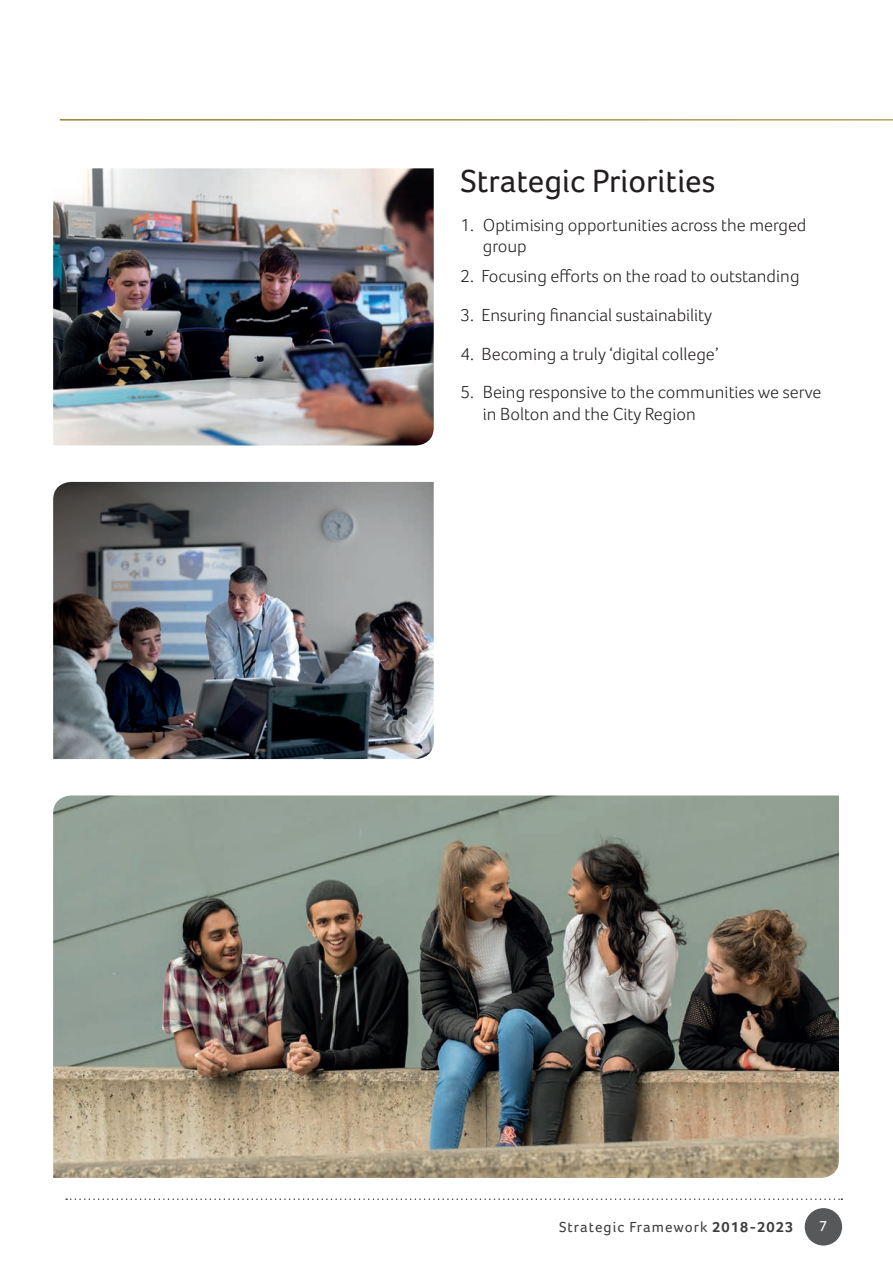
<style>
.page{position:relative;width:893px;height:1263px;background:#fff}
.page>*{position:absolute;margin:0;border:0;box-sizing:border-box;transform-origin:0 0}
.t1{font:33px "Foco";color:#231f20}
.t2{font:300 18px/21.6px "Foco";color:#231f20}
.t3{font:15px "Foco";letter-spacing:.07em;color:#3e3e3f}
.t4{font:15px "Foco";color:#fff}
.s1{font-weight:700}
</style>
<div class="page">
<img style="left:53px;top:168px;width:381px;height:277px">
<img style="left:53px;top:482px;width:381px;height:277px">
<img style="left:53px;top:795px;width:786px;height:383px">
<div style="left:805px;top:1208px;width:37px;height:37px;background:#57585a;border-radius:50%"></div>
<svg style="left:66px;top:1198px;width:776px;height:2px"></svg>
<h1 class="t1" style="left:460px;top:162px;width:257px">Strategic Priorities</h1>
<p class="t2" style="left:483px;top:214px;width:325px;text-indent:-22px">1. Optimising opportunities across the merged group</p>
<p class="t2" style="left:460px;top:265px;width:341px">2. Focusing efforts on the road to outstanding</p>
<p class="t2" style="left:460px;top:304px;width:253px">3. Ensuring financial sustainability</p>
<p class="t2" style="left:460px;top:343px;width:260px">4. Becoming a truly ‘digital college’</p>
<p class="t2" style="left:483px;top:381px;width:340px;text-indent:-22px">5. Being responsive to the communities we serve in Bolton and the City Region</p>
<p class="t3" style="left:559px;top:1218px;width:236px">Strategic Framework <span class="s1">2018-2023</span></p>
<p class="t4" style="left:819px;top:1217px;width:10px">7</p>
</div>
